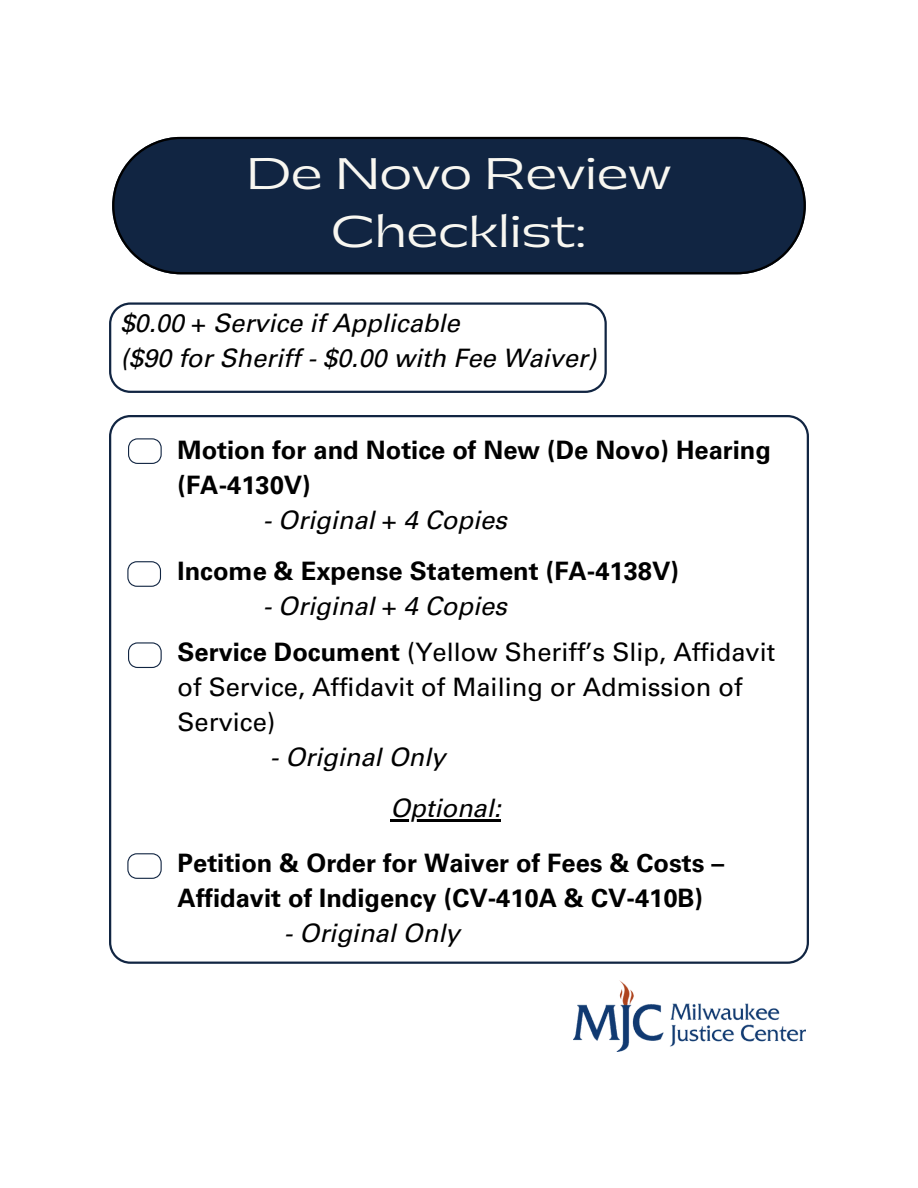
<style>
.page{position:relative;width:918px;height:1188px;background:#fff}
.page>*{position:absolute;margin:0;border:0;box-sizing:border-box;transform-origin:0 0}
.t1{font:42px/58.5px "Gatwick";color:#f8f7f1;text-align:center}
.t2{font:700 25.5px/34.8px "Univers LT Pro 65";color:#000}
.t3{font:italic 25.5px "Univers LT Pro 55";color:#000}
.t4{font:25.5px/34.8px "Univers LT Pro 55 Roman";color:#000}
.s1{font-family:"Univers LT Pro 65";font-weight:700}
</style>
<div class="page">
<svg style="left:112px;top:137px;width:694px;height:137px;background:#1a2c47"></svg>
<svg style="left:109px;top:415px;width:700px;height:549px"></svg>
<hr style="left:390px;top:819px;width:111px;height:2px;background:#000">
<img style="left:574px;top:981px;width:232px;height:71px">
<svg style="left:128px;top:438px;width:34px;height:26px"></svg>
<svg style="left:127px;top:853px;width:35px;height:26px"></svg>
<svg style="left:109px;top:302px;width:498px;height:90px"></svg>
<svg style="left:128px;top:642px;width:34px;height:26px"></svg>
<svg style="left:127px;top:561px;width:34px;height:26px"></svg>
<h1 class="t1" style="left:247px;top:146px;width:426px">De Novo Review<br>Checklist:</h1>
<p class="t3" style="left:120px;top:314px;width:341px">$0.00 + Service if Applicable</p>
<p class="t3" style="left:120px;top:349px;width:478px">($90 for Sheriff - $0.00 with Fee Waiver)</p>
<p class="t2" style="left:178px;top:436px;width:595px">Motion for and Notice of New (De Novo) Hearing (FA-4130V)</p>
<p class="t3" style="left:263px;top:510px;width:246px">- Original + 4 Copies</p>
<p class="t2" style="left:178px;top:557px;width:503px">Income &amp; Expense Statement (FA-4138V)</p>
<p class="t3" style="left:263px;top:596px;width:246px">- Original + 4 Copies</p>
<p class="t4" style="left:178px;top:638px;width:599px"><span class="s1">Service Document</span> (Yellow Sheriff’s Slip, Affidavit of Service, Affidavit of Mailing or Admission of<br>Service)</p>
<p class="t3" style="left:270px;top:747px;width:177px">- Original Only</p>
<p class="t3" style="left:390px;top:799px;width:112px">Optional:</p>
<p class="t2" style="left:178px;top:849px;width:548px">Petition &amp; Order for Waiver of Fees &amp; Costs –<br>Affidavit of Indigency (CV-410A &amp; CV-410B)</p>
<p class="t3" style="left:284px;top:923px;width:177px">- Original Only</p>
</div>
